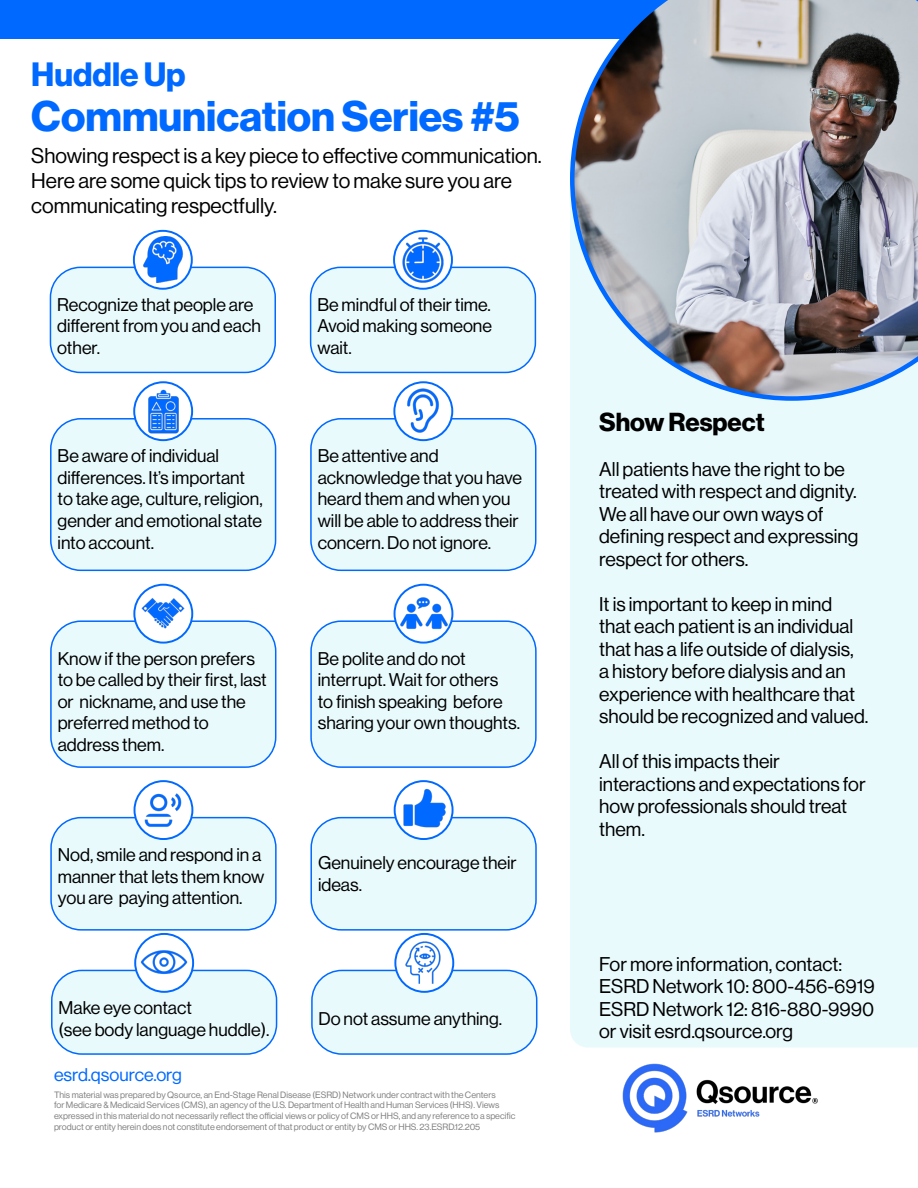
<style>
.page{position:relative;width:918px;height:1188px;background:#fff}
.page>*{position:absolute;margin:0;border:0;box-sizing:border-box;transform-origin:0 0}
.t1{font:42px "N Haas Grotesk DS Pro 75 Bd";color:#0069ff}
.t2{font:33px "N Haas Grotesk DS Pro 75 Bd";color:#0069ff}
.t3{font:25.5px "N Haas Grotesk DS Pro 75 Bd";color:#000}
.t4{font:21px/25.2px "N Haas Grotesk DS Pro 55 Rg";color:#000}
.t5{font:19.5px/22.5px "N Haas Grotesk DS Pro 55 Rg";color:#000}
.t6{font:18px/21.6px "N Haas Grotesk DS Pro 55 Rg";color:#000}
.t7{font:18px "N Haas Grotesk DS Pro 55 Rg";color:#0069ff}
.t8{font:9px/10.8px "N Haas Grotesk DS Pro 55 Rg";color:#7f7f7f}
</style>
<div class="page">
<img style="left:622px;top:1063px;width:196px;height:70px">
<div style="left:0;top:0;width:918px;height:39px;background:#0069ff"></div>
<div style="left:570px;top:401px;width:348px;height:647px;background:#e9fafd"></div>
<img style="left:570px;top:0;width:348px;height:401px">
<div style="left:50px;top:267px;width:225px;height:105px;background:#e9fafd;border-radius:30px"></div>
<div style="left:50px;top:267px;width:226px;height:106px;border:2px solid #0069ff;border-radius:30px"></div>
<svg style="left:134px;top:231px;width:58px;height:58px"></svg>
<div style="left:133px;top:230px;width:60px;height:60px;border:2px solid #0069ff;border-radius:50%"></div>
<div style="left:311px;top:267px;width:224px;height:105px;background:#e9fafd;border-radius:30px"></div>
<div style="left:310px;top:267px;width:226px;height:106px;border:2px solid #0069ff;border-radius:30px"></div>
<svg style="left:394px;top:231px;width:58px;height:58px"></svg>
<div style="left:393px;top:230px;width:60px;height:60px;border:2px solid #0069ff;border-radius:50%"></div>
<div style="left:51px;top:419px;width:225px;height:151px;background:#e9fafd;border-radius:30px"></div>
<div style="left:50px;top:418px;width:226px;height:153px;border:2px solid #0069ff;border-radius:30px"></div>
<svg style="left:134px;top:382px;width:58px;height:58px"></svg>
<div style="left:133px;top:381px;width:60px;height:60px;border:2px solid #0069ff;border-radius:50%"></div>
<div style="left:311px;top:419px;width:225px;height:151px;background:#e9fafd;border-radius:30px"></div>
<div style="left:310px;top:418px;width:226px;height:153px;border:2px solid #0069ff;border-radius:30px"></div>
<svg style="left:394px;top:382px;width:58px;height:58px"></svg>
<div style="left:393px;top:381px;width:60px;height:60px;border:2px solid #0069ff;border-radius:50%"></div>
<div style="left:51px;top:621px;width:225px;height:146px;background:#e9fafd;border-radius:30px"></div>
<div style="left:50px;top:620px;width:226px;height:148px;border:2px solid #0069ff;border-radius:30px"></div>
<svg style="left:134px;top:585px;width:58px;height:58px"></svg>
<div style="left:133px;top:584px;width:60px;height:60px;border:2px solid #0069ff;border-radius:50%"></div>
<div style="left:311px;top:621px;width:225px;height:146px;background:#e9fafd;border-radius:30px"></div>
<div style="left:310px;top:620px;width:227px;height:148px;border:2px solid #0069ff;border-radius:30px"></div>
<svg style="left:395px;top:585px;width:57px;height:58px"></svg>
<div style="left:394px;top:584px;width:59px;height:60px;border:2px solid #0069ff;border-radius:50%"></div>
<div style="left:51px;top:818px;width:225px;height:112px;background:#e9fafd;border-radius:30px"></div>
<div style="left:50px;top:817px;width:227px;height:114px;border:2px solid #0069ff;border-radius:30px"></div>
<svg style="left:135px;top:781px;width:57px;height:58px"></svg>
<div style="left:134px;top:780px;width:59px;height:60px;border:2px solid #0069ff;border-radius:50%"></div>
<div style="left:311px;top:818px;width:225px;height:112px;background:#e9fafd;border-radius:30px"></div>
<div style="left:310px;top:817px;width:227px;height:114px;border:2px solid #0069ff;border-radius:30px"></div>
<svg style="left:395px;top:781px;width:58px;height:58px"></svg>
<div style="left:394px;top:780px;width:60px;height:60px;border:2px solid #0069ff;border-radius:50%"></div>
<div style="left:52px;top:970px;width:225px;height:84px;background:#e9fafd;border-radius:30px"></div>
<div style="left:51px;top:970px;width:226px;height:85px;border:2px solid #0069ff;border-radius:30px"></div>
<svg style="left:135px;top:934px;width:58px;height:58px"></svg>
<div style="left:134px;top:933px;width:60px;height:60px;border:2px solid #0069ff;border-radius:50%"></div>
<div style="left:312px;top:970px;width:225px;height:84px;background:#e9fafd;border-radius:30px"></div>
<div style="left:311px;top:970px;width:226px;height:85px;border:2px solid #0069ff;border-radius:30px"></div>
<svg style="left:395px;top:934px;width:58px;height:58px"></svg>
<div style="left:394px;top:933px;width:60px;height:60px;border:2px solid #0069ff;border-radius:50%"></div>
<img style="left:140px;top:237px;width:46px;height:45px">
<img style="left:397px;top:234px;width:52px;height:51px">
<img style="left:140px;top:387px;width:47px;height:48px">
<img style="left:401px;top:388px;width:45px;height:45px">
<img style="left:399px;top:589px;width:49px;height:48px">
<img style="left:141px;top:788px;width:44px;height:44px">
<img style="left:403px;top:787px;width:42px;height:42px">
<img style="left:139px;top:937px;width:50px;height:50px">
<img style="left:402px;top:940px;width:44px;height:44px">
<img style="left:141px;top:591px;width:44px;height:44px">
<h1 class="t2" style="left:31px;top:55px;width:156px">Huddle Up</h1>
<h1 class="t1" style="left:31px;top:92px;width:490px">Communication Series #5</h1>
<p class="t4" style="left:31px;top:143px;width:512px">Showing respect is a key piece to efective communication.<br>Here are some quick tips to review to make sure you are communicating respectfully.</p>
<p class="t6" style="left:57px;top:294px;width:205px">Recognize that people are diferent from you and each other.</p>
<p class="t6" style="left:317px;top:294px;width:176px;text-align:justify">Be mindful of their time.<br>Avoid making someone wait.</p>
<p class="t6" style="left:58px;top:445px;width:207px">Be aware of individual diferences. It’s important to take age, culture, religion, gender and emotional state into account.</p>
<p class="t6" style="left:318px;top:445px;width:206px">Be attentive and acknowledge that you have heard them and when you will be able to address their concern. Do not ignore.</p>
<p class="t6" style="left:58px;top:648px;width:210px">Know if the person prefers to be called by their frst, last or nickname, and use the preferred method to address them.</p>
<p class="t6" style="left:318px;top:648px;width:204px">Be polite and do not interrupt. Wait for others<br>to fnish speaking before sharing your own thoughts.</p>
<p class="t6" style="left:58px;top:844px;width:208px">Nod, smile and respond in a manner that lets them know you are paying attention.</p>
<p class="t6" style="left:318px;top:852px;width:200px">Genuinely encourage their ideas.</p>
<p class="t6" style="left:59px;top:997px;width:213px">Make eye contact<br>(see body language huddle).</p>
<p class="t6" style="left:318px;top:1008px;width:185px">Do not assume anything.</p>
<p class="t7" style="left:54px;top:1064px;width:129px">esrd.qsource.org</p>
<p class="t8" style="left:54px;top:1089px;width:463px">This material was prepared by Qsource, an End-Stage Renal Disease (ESRD) Network under contract with the Centers<br>for Medicare &amp; Medicaid Services (CMS), an agency of the U.S. Department of Health and Human Services (HHS). Views expressed in this material do not necessarily refect the ofcial views or policy of CMS or HHS, and any reference to a specifc product or entity herein does not constitute endorsement of that product or entity by CMS or HHS. 23.ESRD.12.205</p>
<p class="t3" style="left:599px;top:407px;width:167px">Show Respect</p>
<p class="t5" style="left:599px;top:458px;width:261px">All patients have the right to be treated with respect and dignity.<br>We all have our own ways of defning respect and expressing respect for others.</p>
<p class="t5" style="left:599px;top:593px;width:271px">It is important to keep in mind that each patient is an individual that has a life outside of dialysis, a history before dialysis and an experience with healthcare that should be recognized and valued.</p>
<p class="t5" style="left:599px;top:750px;width:268px">All of this impacts their interactions and expectations for how professionals should treat them.</p>
<p class="t5" style="left:599px;top:953px;width:277px">For more information, contact:<br>ESRD Network 10: 800-456-6919<br>ESRD Network 12: 816-880-9990 or visit esrd.qsource.org</p>
</div>
